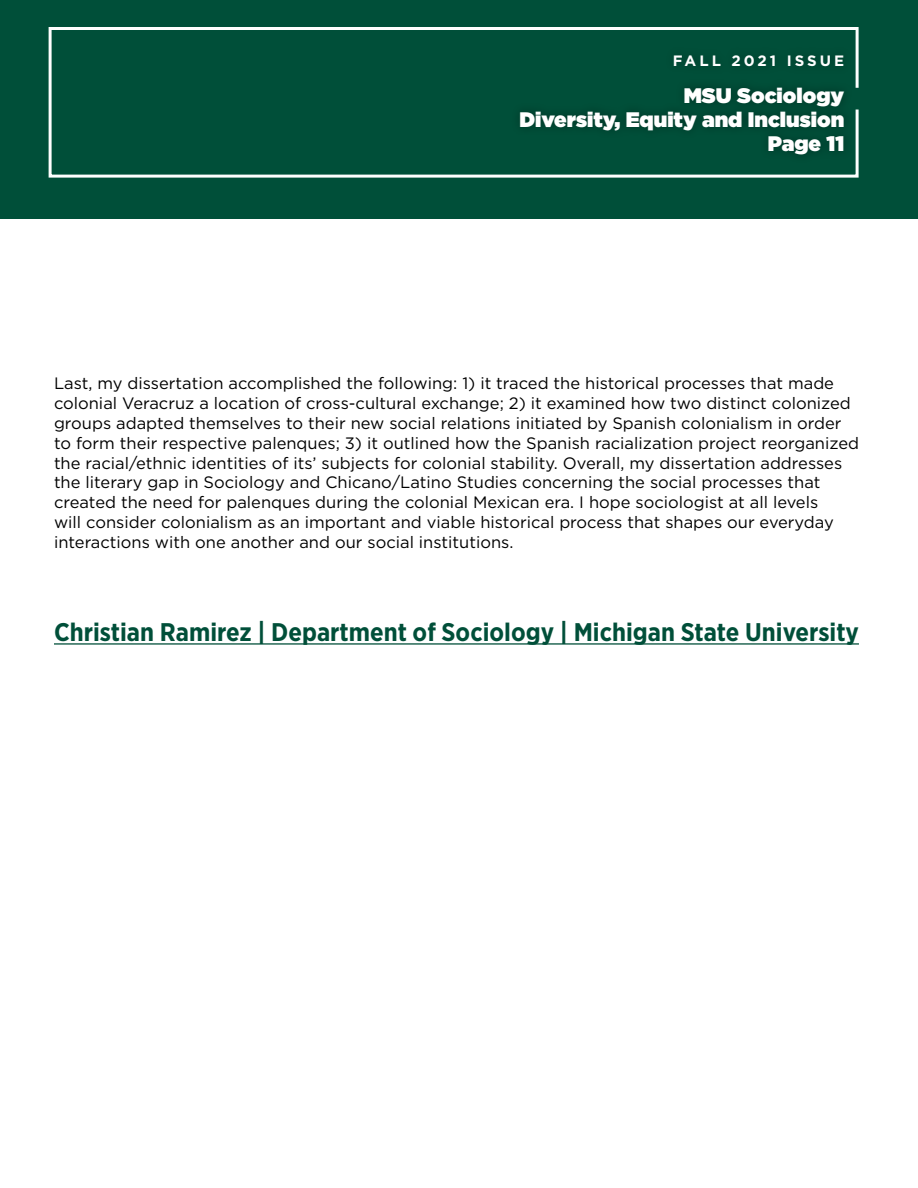
<style>
.page{position:relative;width:918px;height:1188px;background:#fff}
.page>*{position:absolute;margin:0;border:0;box-sizing:border-box;transform-origin:0 0}
.t1{font:700 25.5px "Gotham Narrow";color:#004f39}
.t2{font:900 21px/24px "Gotham";color:#fff;text-align:right}
.t3{font:16.5px/19.8px "Gotham";color:#000}
.t4{font:700 15px "Gotham";letter-spacing:.2em;color:#fff}
</style>
<div class="page">
<div style="left:0;top:0;width:918px;height:219px;background:#004f39"></div>
<svg style="left:48px;top:27px;width:811px;height:151px"></svg>
<hr style="left:54px;top:643px;width:805px;height:2px;background:#004f39">
<p class="t4" style="left:673px;top:51px;width:173px">FALL 2021 ISSUE</p>
<p class="t2" style="left:519px;top:83px;width:326px">MSU Sociology<br>Diversity, Equity and Inclusion<br>Page 11</p>
<p class="t3" style="left:54px;top:373px;width:807px">Last, my dissertation accomplished the following: 1) it traced the historical processes that made colonial Veracruz a location of cross-cultural exchange; 2) it examined how two distinct colonized groups adapted themselves to their new social relations initiated by Spanish colonialism in order to form their respective palenques; 3) it outlined how the Spanish racialization project reorganized the racial/ethnic identities of its’ subjects for colonial stability. Overall, my dissertation addresses the literary gap in Sociology and Chicano/Latino Studies concerning the social processes that created the need for palenques during the colonial Mexican era. I hope sociologist at all levels<br>will consider colonialism as an important and viable historical process that shapes our everyday interactions with one another and our social institutions.</p>
<h1 class="t1" style="left:54px;top:616px;width:806px">Christian Ramirez | Department of Sociology | Michigan State University</h1>
</div>
